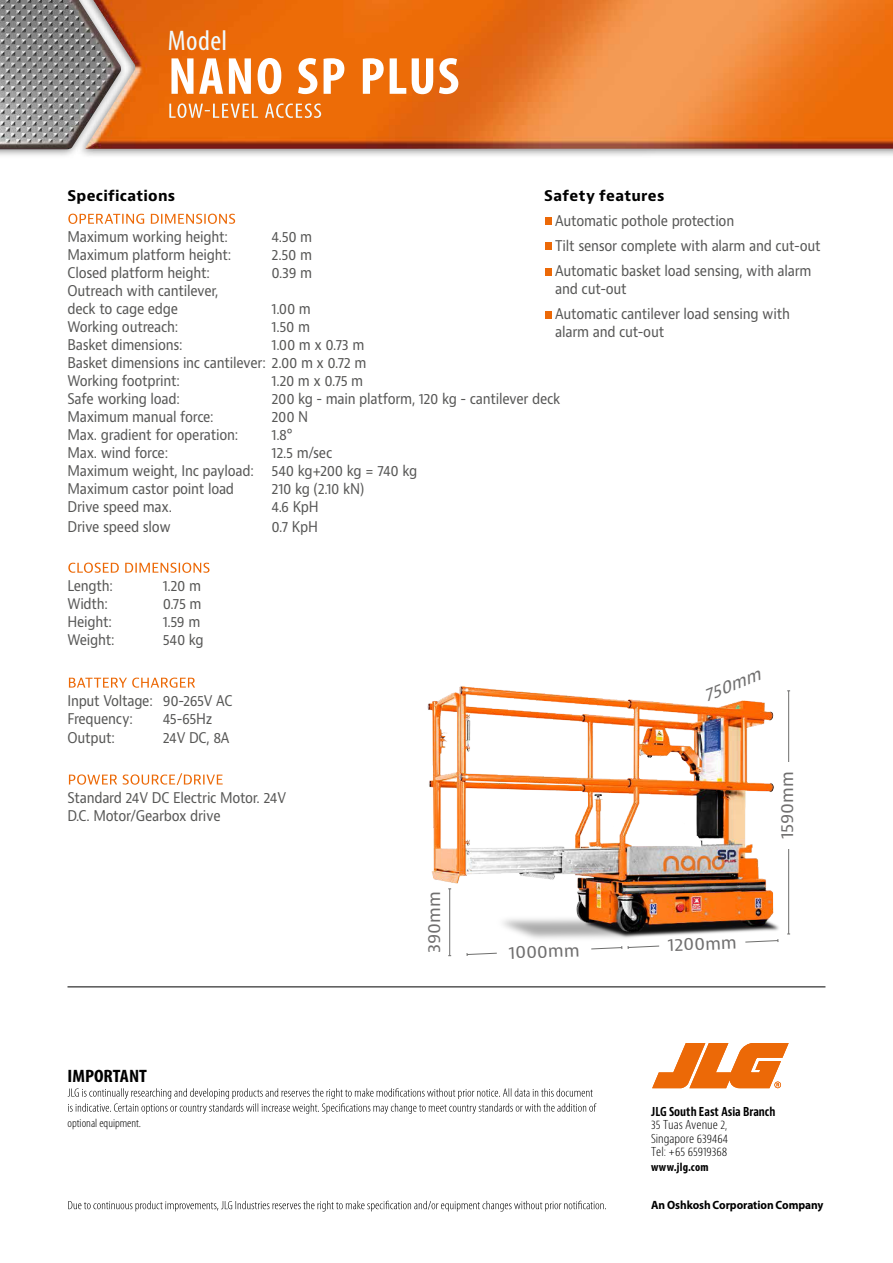
<style>
.page{position:relative;width:893px;height:1263px;background:#fff}
.page>*{position:absolute;margin:0;border:0;box-sizing:border-box;transform-origin:0 0}
.t1{font:700 condensed 52.5px "Myriad Pro";letter-spacing:.03em;color:#fff;scale:1.05 1}
.t2{font:condensed 28.5px "Myriad Pro";letter-spacing:.015em;color:#f0fbff;scale:1.05 1}
.t3{font:700 condensed 18px "Myriad Pro";color:#000;scale:1.1 1}
.t4{font:16.95px "Bernino Sans";color:#706f6f}
.t5{font:italic 16.95px "Bernino Sans";color:#706f6f}
.t6{font:14.4px/18px "Bernino Sans";letter-spacing:-.02em;color:#575756;scale:.9 1}
.t7{font:700 14.4px "Bernino Sans";letter-spacing:.015em;color:#000}
.t8{font:300 condensed 12px/13.5px "Bernino Sans";color:#000;text-align:justify}
.t9{font:700 12px "Myriad Pro";letter-spacing:-.005em;color:#000;scale:.95 1}
.t10{font:700 condensed 12px "Bernino Sans";color:#000;scale:.95 1}
.t11{font:300 condensed 12px "Myriad Pro";color:#000;scale:1.07 1}
.t12{font:700 condensed 12px "Myriad Pro";letter-spacing:.015em;color:#000}
</style>
<div class="page">
<svg style="left:128px;top:149px;width:765px;height:7px;background:#d6d6d6"></svg>
<img style="left:128px;top:0;width:765px;height:149px">
<svg style="left:0;top:0;width:128px;height:156px;background:#d7a98c"></svg>
<img style="left:0;top:0;width:121px;height:149px">
<hr style="left:68px;top:986px;width:757px;height:1px;background:#000">
<hr style="left:788px;top:691px;width:1px;height:243px;background:#6d6d6c">
<hr style="left:449px;top:889px;width:1px;height:67px;background:#6d6d6c">
<div style="left:779px;top:762px;width:38px;height:86px;background:#fff"></div>
<svg style="left:466px;top:941px;width:313px;height:15px"></svg>
<img style="left:427px;top:686px;width:352px;height:255px">
<svg style="left:68px;top:1201px;width:538px;height:10px"></svg>
<svg style="left:68px;top:1088px;width:529px;height:26px"></svg>
<svg style="left:169px;top:103px;width:152px;height:15px;background:#ed924a"></svg>
<div style="left:545px;top:217px;width:6px;height:8px;background:#ec6907"></div>
<div style="left:545px;top:243px;width:6px;height:7px;background:#ec6907"></div>
<div style="left:545px;top:268px;width:6px;height:7px;background:#ec6907"></div>
<div style="left:545px;top:311px;width:6px;height:8px;background:#ec6907"></div>
<svg style="left:68px;top:214px;width:167px;height:10px"></svg>
<svg style="left:68px;top:563px;width:141px;height:10px"></svg>
<svg style="left:69px;top:678px;width:126px;height:10px"></svg>
<svg style="left:69px;top:773px;width:154px;height:12px"></svg>
<svg style="left:652px;top:1043px;width:137px;height:45px"></svg>
<h2 class="t2" style="left:168px;top:24px;width:58px">Model</h2>
<h1 class="t1" style="left:168px;top:43px;width:279px">NANO SP PLUS</h1>
<p class="t7" style="left:68px;top:186px;width:109px">Specifications</p>
<p class="t6" style="left:68px;top:228px;width:180px">Maximum working height:</p>
<p class="t6" style="left:272px;top:228px;width:47px">4.50 m</p>
<p class="t6" style="left:68px;top:246px;width:183px">Maximum platform height:</p>
<p class="t6" style="left:272px;top:246px;width:46px">2.50 m</p>
<p class="t6" style="left:68px;top:264px;width:160px">Closed platform height:</p>
<p class="t6" style="left:272px;top:264px;width:47px">0.39 m</p>
<p class="t6" style="left:68px;top:282px;width:169px">Outreach with cantilever, deck to cage edge</p>
<p class="t6" style="left:272px;top:300px;width:45px">1.00 m</p>
<p class="t6" style="left:68px;top:318px;width:125px">Working outreach:</p>
<p class="t6" style="left:272px;top:318px;width:44px">1.50 m</p>
<p class="t6" style="left:68px;top:336px;width:129px">Basket dimensions:</p>
<p class="t6" style="left:68px;top:336px;width:334px;text-indent:204px">1.00 m x 0.73 m<br>Basket dimensions inc cantilever: 2.00 m x 0.72 m<br>Working footprint:</p>
<p class="t6" style="left:272px;top:372px;width:103px">1.20 m x 0.75 m</p>
<p class="t7" style="left:544px;top:186px;width:122px">Safety features</p>
<p class="t6" style="left:555px;top:208px;width:296px;line-height:25.2px">Automatic pothole protection<br>Tilt sensor complete with alarm and cut-out<br>Automatic basket load sensing, with alarm</p>
<p class="t6" style="left:555px;top:277px;width:262px;line-height:25.2px">and cut-out<br>Automatic cantilever load sensing with</p>
<p class="t6" style="left:555px;top:323px;width:123px">alarm and cut-out</p>
<p class="t6" style="left:67px;top:390px;width:126px">Safe working load:</p>
<p class="t6" style="left:272px;top:390px;width:322px">200 kg - main platform, 120 kg - cantilever deck</p>
<p class="t6" style="left:68px;top:408px;width:164px">Maximum manual force:</p>
<p class="t6" style="left:272px;top:408px;width:42px">200 N</p>
<p class="t6" style="left:68px;top:426px;width:191px">Max. gradient for operation:</p>
<p class="t6" style="left:272px;top:426px;width:25px">1.8°</p>
<p class="t6" style="left:67px;top:444px;width:113px">Max. wind force:</p>
<p class="t6" style="left:67px;top:444px;width:390px;text-indent:204px">12.5 m/sec<br>Maximum weight, Inc payload: 540 kg+200 kg = 740 kg<br>Maximum castor point load</p>
<p class="t6" style="left:272px;top:480px;width:105px">210 kg (2.10 kN)</p>
<p class="t6" style="left:67px;top:498px;width:118px">Drive speed max.</p>
<p class="t6" style="left:272px;top:498px;width:54px">4.6 KpH</p>
<p class="t6" style="left:67px;top:518px;width:116px">Drive speed slow</p>
<p class="t6" style="left:272px;top:518px;width:53px">0.7 KpH</p>
<p class="t6" style="left:68px;top:577px;width:52px">Length:</p>
<p class="t6" style="left:163px;top:577px;width:44px">1.20 m</p>
<p class="t6" style="left:68px;top:595px;width:47px">Width:</p>
<p class="t6" style="left:163px;top:595px;width:45px">0.75 m</p>
<p class="t6" style="left:67px;top:613px;width:51px">Height:</p>
<p class="t6" style="left:163px;top:613px;width:43px">1.59 m</p>
<p class="t6" style="left:67px;top:631px;width:54px">Weight:</p>
<p class="t6" style="left:163px;top:631px;width:47px">540 kg</p>
<p class="t6" style="left:68px;top:692px;width:185px">Input Voltage: 90-265V AC<br>Frequency:</p>
<p class="t6" style="left:163px;top:710px;width:57px">45-65Hz</p>
<p class="t6" style="left:68px;top:729px;width:54px">Output:</p>
<p class="t6" style="left:163px;top:729px;width:76px">24V DC, 8A</p>
<p class="t6" style="left:68px;top:788px;width:244px">Standard 24V DC Electric Motor. 24V<br>D.C. Motor/Gearbox drive</p>
<p class="t3" style="left:68px;top:1064px;width:74px">IMPORTANT</p>
<p class="t11" style="left:68px;top:1115px;width:70px">optional equipment.</p>
<p class="t4" style="left:423px;top:953px;width:63px;rotate:-90deg">390mm</p>
<p class="t4" style="left:508px;top:941px;width:73px;rotate:-2deg">1000mm</p>
<p class="t5" style="left:700px;top:686px;width:61px;rotate:-22deg">750mm</p>
<p class="t4" style="left:776px;top:839px;width:70px;rotate:-90deg">1590mm</p>
<p class="t4" style="left:667px;top:934px;width:71px;rotate:-2deg">1200mm</p>
<p class="t10" style="left:651px;top:1104px;width:132px">JLG South East Asia Branch</p>
<p class="t8" style="left:651px;top:1118px;width:79px">35 Tuas Avenue 2, Singapore 639464<br>Tel: +65 65919368</p>
<p class="t12" style="left:651px;top:1159px;width:59px">www.jlg.com</p>
<p class="t9" style="left:651px;top:1197px;width:183px">An Oshkosh Corporation Company</p>
</div>
